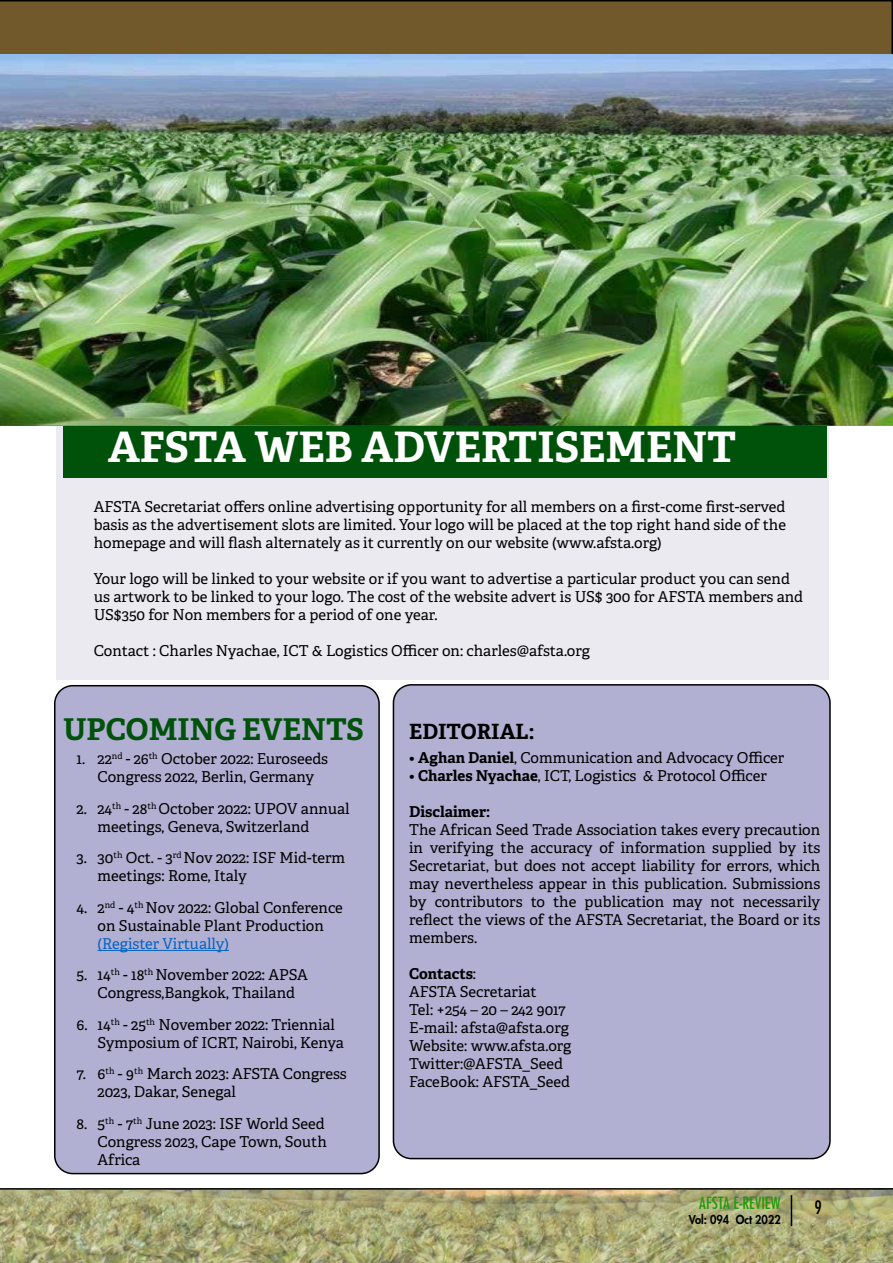
<style>
.page{position:relative;width:893px;height:1263px;background:#fff}
.page>*{position:absolute;margin:0;border:0;box-sizing:border-box;transform-origin:0 0}
.t1{font:700 42px "Adelle";color:#fff}
.t2{font:700 30px "Adelle";color:#00520a}
.t3{font:700 21px "Adelle";color:#000}
.t4{font:500 condensed 18px "Futura";color:#000}
.t5{font:500 condensed 16.5px "Futura";color:#239a09}
.t6{font:15px/18px "Adelle";color:#000}
.t7{font:15px "Adelle";color:#0563c1}
.t8{font:700 15px "Adelle";color:#000}
.t9{font:800 12px "Futura Std";color:#000;scale:.92 1}
.s1{font-weight:700}
</style>
<div class="page">
<img style="left:0;top:1190px;width:893px;height:73px">
<hr style="left:791px;top:1195px;width:1px;height:31px;background:#000">
<hr style="left:0;top:1188px;width:893px;height:2px;background:#000">
<div style="left:55px;top:686px;width:324px;height:487px;background:#b1b0d2;border-radius:18px"></div>
<div style="left:54px;top:685px;width:326px;height:489px;border:2px solid #000;border-radius:18px"></div>
<div style="left:56px;top:425px;width:773px;height:254px;background:#eceaf1"></div>
<div style="left:64px;top:425px;width:763px;height:53px;background:#00520a"></div>
<div style="left:393px;top:685px;width:437px;height:473px;background:#b1b0d2;border-radius:18px"></div>
<div style="left:393px;top:684px;width:438px;height:475px;border:2px solid #000;border-radius:18px"></div>
<div style="left:0;top:0;width:893px;height:54px;background:#72592c"></div>
<img style="left:0;top:54px;width:893px;height:371px">
<hr style="left:98px;top:950px;width:131px;height:1px;background:#0563c1">
<h1 class="t1" style="left:108px;top:421px;width:630px">AFSTA WEB ADVERTISEMENT</h1>
<p class="t6" style="left:94px;top:497px;width:694px;text-align:justify">AFSTA Secretariat offers online advertising opportunity for all members on a first-come first-served basis as the advertisement slots are limited. Your logo will be placed at the top right hand side of the homepage and will flash alternately as it currently on our website (www.afsta.org)</p>
<p class="t6" style="left:94px;top:569px;width:711px">Your logo will be linked to your website or if you want to advertise a particular product you can send us artwork to be linked to your logo. The cost of the website advert is US$ 300 for AFSTA members and<br>US$350 for Non members for a period of one year.</p>
<p class="t6" style="left:94px;top:641px;width:498px">Contact : Charles Nyachae, ICT &amp; Logistics Officer on: charles@afsta.org</p>
<h2 class="t2" style="left:63px;top:710px;width:302px">UPCOMING EVENTS</h2>
<p class="t6" style="left:77px;top:750px;width:253px;text-align:center">1. 22<sup>nd</sup> - 26<sup>th</sup> October 2022: Euroseeds<br>Congress 2022, Berlin, Germany</p>
<p class="t6" style="left:98px;top:800px;width:254px;text-indent:-21px">2. 24<sup>th</sup> - 28<sup>th</sup> October 2022: UPOV annual meetings, Geneva, Switzerland</p>
<p class="t6" style="left:98px;top:849px;width:249px;text-indent:-21px">3. 30<sup>th</sup> Oct. - 3<sup>rd</sup> Nov 2022: ISF Mid-term meetings: Rome, Italy</p>
<p class="t6" style="left:77px;top:899px;width:268px;text-align:center">4. 2<sup>nd</sup> - 4<sup>th</sup> Nov 2022: Global Conference on Sustainable Plant Production</p>
<p class="t7" style="left:98px;top:934px;width:133px">(Register Virtually)</p>
<p class="t6" style="left:77px;top:966px;width:233px;text-align:center">5. 14<sup>th</sup> - 18<sup>th</sup> November 2022: APSA<br>Congress,Bangkok, Thailand</p>
<p class="t6" style="left:98px;top:1016px;width:248px;text-indent:-21px">6. 14<sup>th</sup> - 25<sup>th</sup> November 2022: Triennial<br>Symposium of ICRT, Nairobi, Kenya</p>
<p class="t6" style="left:98px;top:1065px;width:251px;text-indent:-21px">7. 6<sup>th</sup> - 9<sup>th</sup> March 2023: AFSTA Congress<br>2023, Dakar, Senegal</p>
<p class="t6" style="left:98px;top:1115px;width:231px;text-indent:-21px">8. 5<sup>th</sup> - 7<sup>th</sup> June 2023: ISF World Seed<br>Congress 2023, Cape Town, South<br>Africa</p>
<h3 class="t3" style="left:409px;top:718px;width:127px">EDITORIAL:</h3>
<p class="t6" style="left:409px;top:749px;width:377px">• <span class="s1">Aghan Daniel</span>, Communication and Advocacy Officer</p>
<p class="t6" style="left:409px;top:767px;width:359px">• <span class="s1">Charles Nyachae</span>, ICT, Logistics &amp; Protocol Officer</p>
<p class="t8" style="left:409px;top:802px;width:83px">Disclaimer:</p>
<p class="t6" style="left:409px;top:821px;width:413px;text-align:justify">The African Seed Trade Association takes every precaution in verifying the accuracy of information supplied by its Secretariat, but does not accept liability for errors, which may nevertheless appear in this publication. Submissions by contributors to the publication may not necessarily reflect the views of the AFSTA Secretariat, the Board or its members.</p>
<p class="t6" style="left:409px;top:965px;width:164px"><span class="s1">Contacts</span>:<br>AFSTA Secretariat<br>Tel: +254 – 20 – 242 9017<br>E-mail: afsta@afsta.org<br>Website: www.afsta.org<br>Twitter:@AFSTA_Seed<br>FaceBook: AFSTA_Seed</p>
<p class="t5" style="left:699px;top:1192px;width:83px">AFSTA E-REVIEW</p>
<p class="t9" style="left:689px;top:1211px;width:101px">Vol: 094 Oct 2022</p>
<p class="t4" style="left:814px;top:1196px;width:9px">9</p>
</div>
